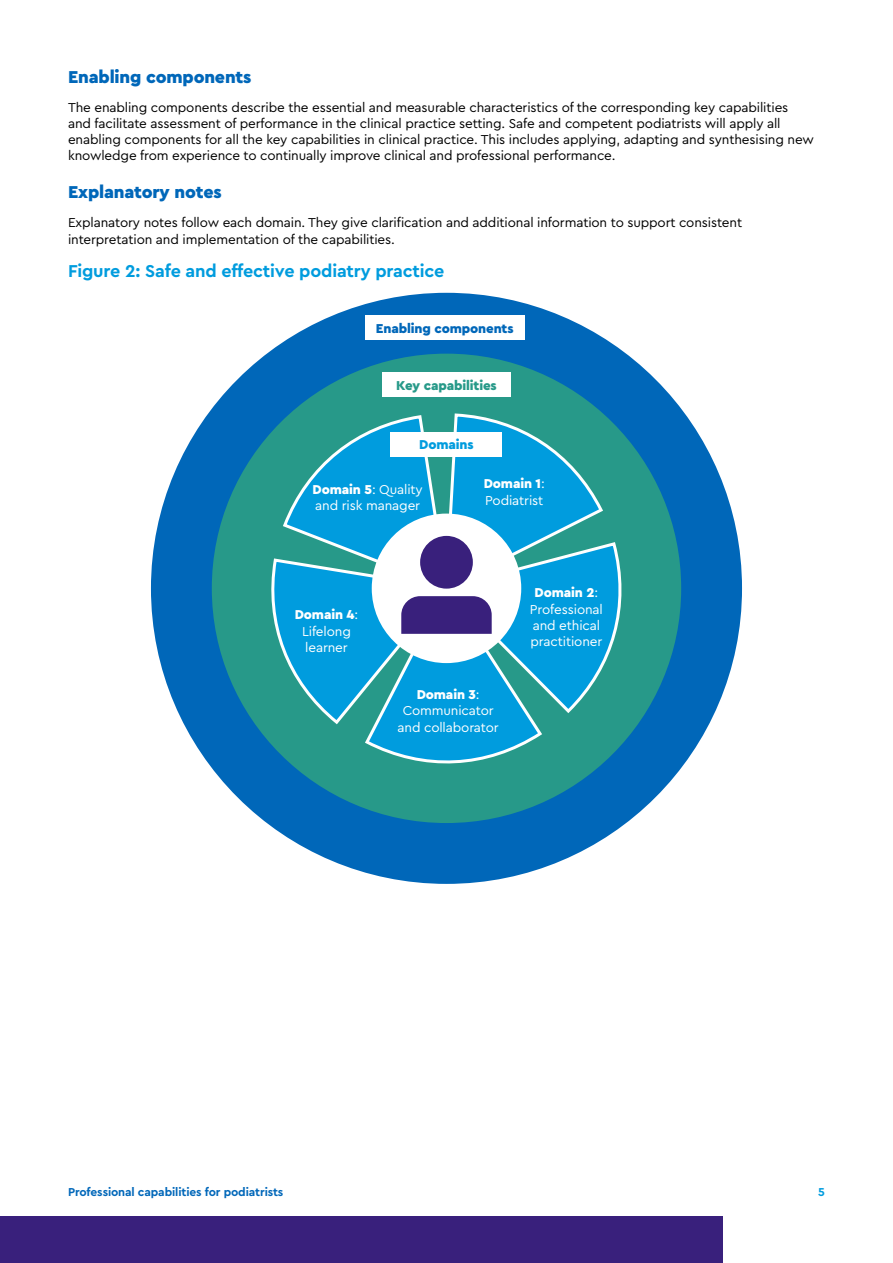
<style>
.page{position:relative;width:893px;height:1263px;background:#fff}
.page>*{position:absolute;margin:0;border:0;box-sizing:border-box;transform-origin:0 0}
.t1{font:700 18px "Cera Pro";letter-spacing:-.01em;color:#009cde}
.t2{font:900 18px "Cera Pro";letter-spacing:-.01em;color:#0067b9}
.t3{font:13.5px/16.2px "Cera Pro";letter-spacing:-.01em;color:#000}
.t4{font:13.5px/16.2px "Cera Pro";letter-spacing:-.01em;color:#fff;text-align:center}
.t5{font:900 13.5px "Cera Pro";letter-spacing:-.01em;color:#0067b9}
.t6{font:900 13.5px "Cera Pro";letter-spacing:-.01em;color:#279989}
.t7{font:900 13.5px "Cera Pro";letter-spacing:-.01em;color:#009cde}
.t8{font:700 12px "Cera Pro";letter-spacing:-.01em;color:#0067b9}
.t9{font:700 12px "Cera Pro";color:#009cde}
.s1{font-weight:900}
</style>
<div class="page">
<div style="left:0;top:1216px;width:723px;height:47px;background:#39207c"></div>
<div style="left:151px;top:293px;width:591px;height:591px;background:#0067b9;border-radius:50%"></div>
<div style="left:212px;top:354px;width:469px;height:469px;background:#279989;border-radius:50%"></div>
<div style="left:382px;top:373px;width:129px;height:24px;background:#fff"></div>
<div style="left:365px;top:315px;width:160px;height:25px;background:#fff"></div>
<svg style="left:265px;top:412px;width:365px;height:359px"></svg>
<div style="left:391px;top:432px;width:111px;height:24px;background:#fff"></div>
<div style="left:372px;top:514px;width:149px;height:149px;background:#fff;border-radius:50%"></div>
<svg style="left:401px;top:536px;width:91px;height:98px"></svg>
<h1 class="t2" style="left:68px;top:65px;width:185px">Enabling components</h1>
<p class="t3" style="left:68px;top:98px;width:747px">The enabling components describe the essential and measurable characteristics of the corresponding key capabilities and facilitate assessment of performance in the clinical practice setting. Safe and competent podiatrists will apply all enabling components for all the key capabilities in clinical practice. This includes applying, adapting and synthesising new knowledge from experience to continually improve clinical and professional performance.</p>
<h1 class="t2" style="left:68px;top:180px;width:155px">Explanatory notes</h1>
<p class="t3" style="left:68px;top:214px;width:676px">Explanatory notes follow each domain. They give clarification and additional information to support consistent interpretation and implementation of the capabilities.</p>
<h1 class="t1" style="left:68px;top:259px;width:378px">Figure 2: Safe and effective podiatry practice</h1>
<p class="t5" style="left:376px;top:319px;width:139px">Enabling components</p>
<p class="t6" style="left:396px;top:377px;width:102px">Key capabilities</p>
<p class="t7" style="left:419px;top:436px;width:56px">Domains</p>
<p class="t4" style="left:313px;top:481px;width:112px;text-align:left"><span class="s1">Domain 5</span>: Quality and risk manager</p>
<p class="t4" style="left:484px;top:475px;width:63px;text-align:left"><span class="s1">Domain 1</span>:<br>Podiatrist</p>
<p class="t4" style="left:295px;top:606px;width:65px"><span class="s1">Domain 4</span>:<br>Lifelong learner</p>
<p class="t4" style="left:530px;top:584px;width:74px"><span class="s1">Domain 2</span>:<br>Professional and ethical practitioner</p>
<p class="t4" style="left:398px;top:686px;width:103px"><span class="s1">Domain 3</span>:<br>Communicator and collaborator</p>
<p class="t8" style="left:68px;top:1184px;width:217px">Professional capabilities for podiatrists</p>
<p class="t9" style="left:818px;top:1184px;width:8px">5</p>
</div>
